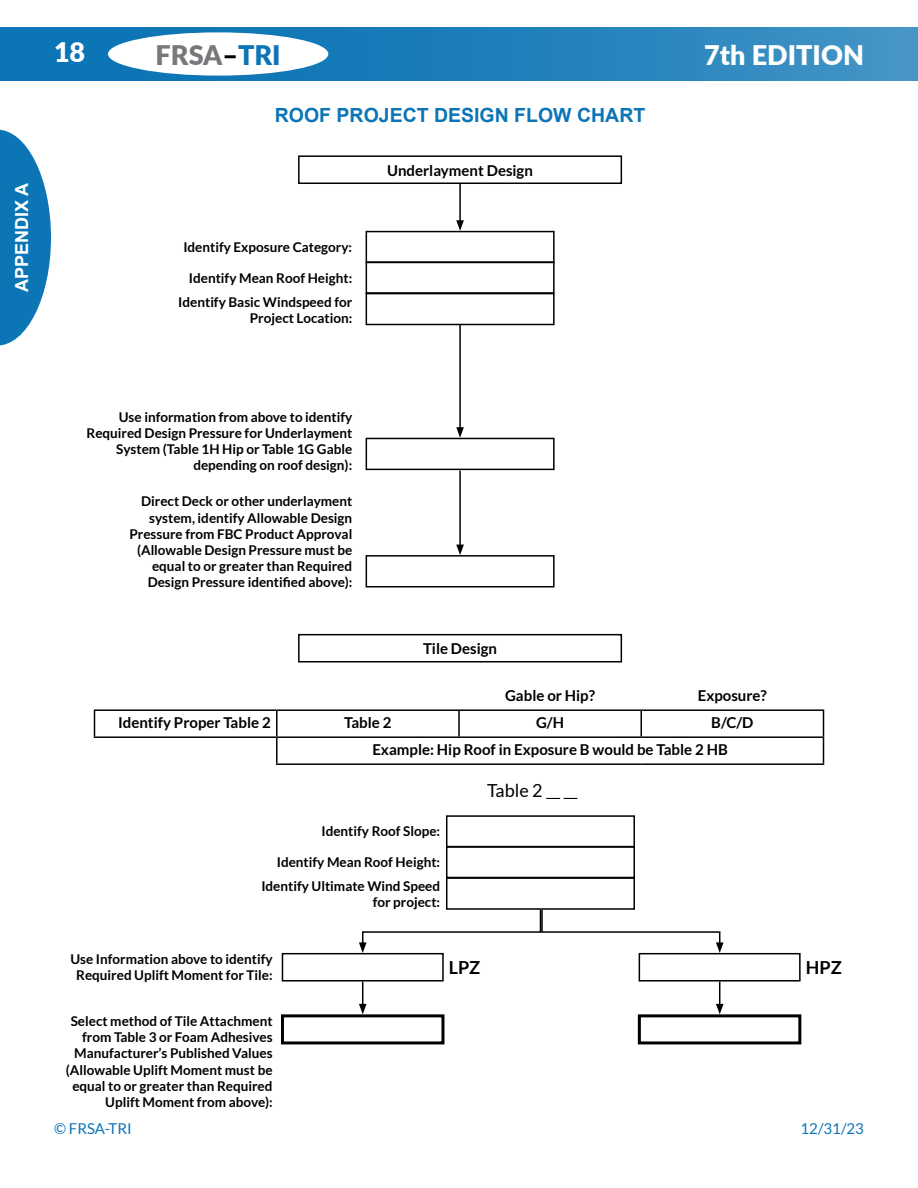
<style>
.page{position:relative;width:918px;height:1188px;background:#fff}
.page>*{position:absolute;margin:0;border:0;box-sizing:border-box;transform-origin:0 0}
.t1{font:900 27px "Lato";color:#fff}
.t2{font:900 27px "Lato";color:#77787b}
.t3{font:700 19.5px "Arial";color:#0c75b5}
.t4{font:700 18px "Arial";color:#fff}
.t5{font:18px "Lato";color:#000}
.t6{font:700 18px "Lato";letter-spacing:-.005em;color:#000}
.t7{font:700 15px/27px "Lato";color:#000}
.t8{font:15px "Lato";color:#0c75b5}
.t9{font:700 13.5px/16.2px "Lato";color:#000;text-align:right}
.s1{color:#000}
.s2{color:#0c75b5}
</style>
<div class="page">
<div style="left:0;top:27px;width:918px;height:54px;background:linear-gradient(to right,#026fb2,#3e91c4)"></div>
<div style="left:108px;top:32px;width:220px;height:44px;background:#fff;border-radius:50%"></div>
<svg style="left:0;top:130px;width:51px;height:216px"></svg>
<div style="left:298px;top:634px;width:324px;height:28px;border:2px solid #000"></div>
<div style="left:298px;top:155px;width:324px;height:29px;border:2px solid #000"></div>
<div style="left:366px;top:438px;width:189px;height:32px;border:2px solid #000"></div>
<div style="left:366px;top:555px;width:189px;height:32px;border:2px solid #000"></div>
<div style="left:366px;top:231px;width:189px;height:32px;border:2px solid #000"></div>
<svg style="left:365px;top:261px;width:190px;height:33px"></svg>
<div style="left:366px;top:293px;width:189px;height:32px;border:2px solid #000"></div>
<hr style="left:459px;top:471px;width:2px;height:76px;background:#000">
<svg style="left:456px;top:545px;width:8px;height:10px"></svg>
<svg style="left:546px;top:798px;width:31px;height:1px"></svg>
<div style="left:446px;top:815px;width:189px;height:33px;border:2px solid #000"></div>
<svg style="left:446px;top:845px;width:189px;height:32px"></svg>
<div style="left:446px;top:877px;width:189px;height:33px;border:2px solid #000"></div>
<div style="left:282px;top:953px;width:162px;height:29px;border:2px solid #000"></div>
<div style="left:281px;top:1014px;width:163px;height:30px;border:3px solid #000"></div>
<div style="left:639px;top:953px;width:162px;height:29px;border:2px solid #000"></div>
<div style="left:638px;top:1014px;width:163px;height:30px;border:3px solid #000"></div>
<svg style="left:359px;top:908px;width:365px;height:45px"></svg>
<svg style="left:359px;top:982px;width:8px;height:32px"></svg>
<svg style="left:716px;top:982px;width:8px;height:32px"></svg>
<hr style="left:459px;top:324px;width:2px;height:106px;background:#000">
<svg style="left:456px;top:427px;width:8px;height:11px"></svg>
<hr style="left:459px;top:183px;width:2px;height:40px;background:#000">
<svg style="left:456px;top:220px;width:8px;height:11px"></svg>
<hr style="left:94px;top:709px;width:183px;height:2px;background:#000">
<svg style="left:94px;top:711px;width:1px;height:25px"></svg>
<hr style="left:277px;top:709px;width:182px;height:2px;background:#000">
<hr style="left:276px;top:711px;width:2px;height:25px;background:#000">
<hr style="left:459px;top:709px;width:182px;height:2px;background:#000">
<hr style="left:458px;top:711px;width:2px;height:25px;background:#000">
<hr style="left:641px;top:709px;width:183px;height:2px;background:#000">
<hr style="left:640px;top:711px;width:2px;height:25px;background:#000">
<hr style="left:94px;top:736px;width:183px;height:2px;background:#000">
<hr style="left:277px;top:736px;width:182px;height:2px;background:#000">
<hr style="left:276px;top:738px;width:2px;height:25px;background:#000">
<hr style="left:459px;top:736px;width:182px;height:2px;background:#000">
<hr style="left:641px;top:736px;width:183px;height:2px;background:#000">
<svg style="left:823px;top:711px;width:1px;height:52px"></svg>
<hr style="left:276px;top:763px;width:183px;height:2px;background:#000">
<hr style="left:459px;top:763px;width:182px;height:2px;background:#000">
<hr style="left:641px;top:763px;width:183px;height:2px;background:#000">
<h3 class="t4" style="left:10px;top:292px;width:111px;rotate:-90deg">APPENDIX A</h3>
<h1 class="t1" style="left:54px;top:32px;width:33px">18</h1>
<h1 class="t2" style="left:156px;top:35px;width:126px">FRSA<span class="s1">–</span><span class="s2">TRI</span></h1>
<h2 class="t3" style="left:275px;top:102px;width:372px">ROOF PROJECT DESIGN FLOW CHART</h2>
<p class="t9" style="left:183px;top:239px;width:170px">Identify Exposure Category:</p>
<p class="t9" style="left:189px;top:270px;width:165px">Identify Mean Roof Height:</p>
<p class="t9" style="left:178px;top:293px;width:176px">Identify Basic Windspeed for<br>Project Location:</p>
<p class="t7" style="left:387px;top:157px;width:147px">Underlayment Design</p>
<h1 class="t1" style="left:704px;top:35px;width:161px">7th EDITION</h1>
<p class="t9" style="left:87px;top:408px;width:267px">Use information from above to identify Required Design Pressure for Underlayment System (Table 1H Hip or Table 1G Gable depending on roof design):</p>
<p class="t9" style="left:129px;top:493px;width:224px">Direct Deck or other underlayment system, identify Allowable Design Pressure from FBC Product Approval (Allowable Design Pressure must be equal to or greater than Required Design Pressure identified above):</p>
<p class="t7" style="left:423px;top:635px;width:76px">Tile Design</p>
<p class="t7" style="left:505px;top:682px;width:91px">Gable or Hip?</p>
<p class="t7" style="left:698px;top:682px;width:71px">Exposure?</p>
<p class="t7" style="left:118px;top:709px;width:154px">Identify Proper Table 2</p>
<p class="t7" style="left:344px;top:709px;width:49px">Table 2</p>
<p class="t7" style="left:536px;top:709px;width:29px">G/H</p>
<p class="t7" style="left:372px;top:709px;width:383px;text-indent:339px">B/C/D<br>Example: Hip Roof in Exposure B would be Table 2 HB</p>
<p class="t9" style="left:321px;top:823px;width:120px">Identify Roof Slope:</p>
<p class="t9" style="left:277px;top:854px;width:165px">Identify Mean Roof Height:</p>
<p class="t9" style="left:261px;top:878px;width:180px">Identify Ultimate Wind Speed for project:</p>
<h3 class="t5" style="left:487px;top:781px;width:57px">Table 2</h3>
<p class="t9" style="left:70px;top:951px;width:204px;text-align:center">Use Information above to identify<br>Required Uplift Moment for Tile:</p>
<p class="t9" style="left:66px;top:1013px;width:208px">Select method of Tile Attachment from Table 3 or Foam Adhesives<br>Manufacturer’s Published Values (Allowable Uplift Moment must be equal to or greater than Required<br>Uplift Moment from above):</p>
<h3 class="t6" style="left:449px;top:957px;width:33px">LPZ</h3>
<h3 class="t6" style="left:806px;top:957px;width:37px">HPZ</h3>
<p class="t8" style="left:54px;top:1120px;width:79px">© FRSA-TRI</p>
<p class="t8" style="left:801px;top:1120px;width:65px">12/31/23</p>
</div>
